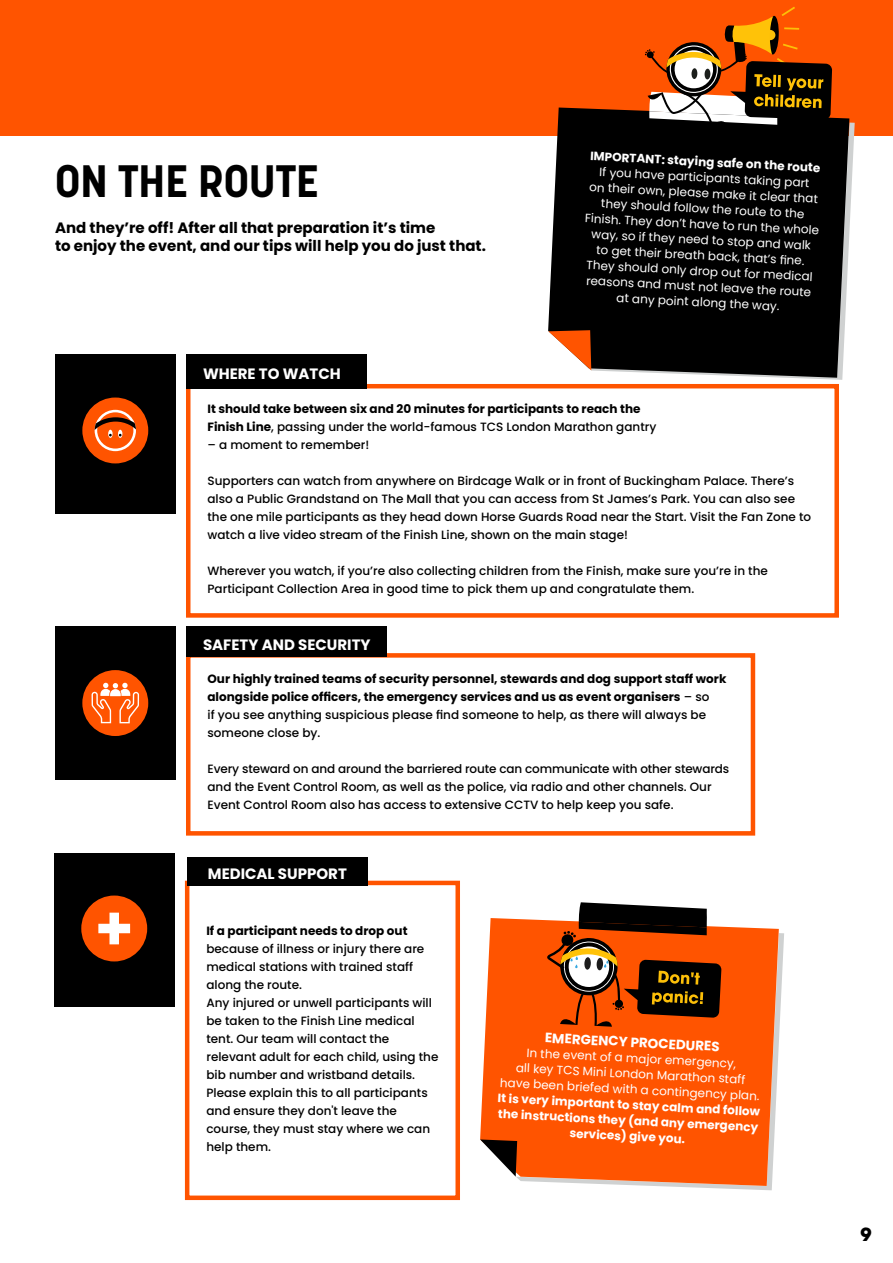
<style>
.page{position:relative;width:893px;height:1263px;background:#fff}
.page>*{position:absolute;margin:0;border:0;box-sizing:border-box;transform-origin:0 0}
.t1{font:700 45px "Korolev";color:#000}
.t2{font:700 18px "ITC Avant Garde Pro";color:#000}
.t3{font:700 15px/18px "Poppins";color:#000}
.t4{font:700 15px "Poppins";color:#fff}
.t5{font:700 13.5px "Poppins";color:#fff}
.t6{font:500 12px/18px "Poppins";color:#000}
.t7{font:700 12px/18px "Poppins";color:#000}
.t8{font:12px/15.6px "Poppins";color:#fff;text-align:center}
.t9{font:700 12px/15.6px "Poppins";color:#fff;text-align:center}
.s1{font-weight:500}
</style>
<div class="page">
<div style="left:0;top:0;width:893px;height:135px;background:#ff5400"></div>
<div style="left:186px;top:384px;width:653px;height:234px;border:4px solid #ff5400"></div>
<div style="left:186px;top:354px;width:180px;height:34px;background:#000"></div>
<div style="left:186px;top:653px;width:569px;height:183px;border:4px solid #ff5400"></div>
<div style="left:186px;top:626px;width:201px;height:31px;background:#000"></div>
<div style="left:55px;top:626px;width:121px;height:154px;background:#000"></div>
<div style="left:82px;top:670px;width:66px;height:66px;background:#ff5400;border-radius:50%"></div>
<svg style="left:92px;top:683px;width:47px;height:40px"></svg>
<svg style="left:799px;top:123px;width:56px;height:257px"></svg>
<div style="left:548px;top:108px;width:301px;height:270px;background:#000"></div>
<svg style="left:548px;top:330px;width:43px;height:40px"></svg>
<div style="left:185px;top:881px;width:275px;height:319px;border:4px solid #ff5400"></div>
<div style="left:187px;top:857px;width:181px;height:29px;background:#000"></div>
<div style="left:54px;top:853px;width:120px;height:154px;background:#000"></div>
<div style="left:81px;top:895px;width:66px;height:66px;background:#ff5400;border-radius:50%"></div>
<svg style="left:98px;top:913px;width:32px;height:31px"></svg>
<svg style="left:660px;top:933px;width:124px;height:257px"></svg>
<svg style="left:480px;top:918px;width:299px;height:268px;background:#fd6013"></svg>
<svg style="left:480px;top:1139px;width:37px;height:38px"></svg>
<svg style="left:547px;top:902px;width:174px;height:125px;background:#95491d"></svg>
<svg style="left:645px;top:7px;width:187px;height:119px"></svg>
<div style="left:55px;top:354px;width:121px;height:160px;background:#000"></div>
<div style="left:82px;top:397px;width:66px;height:66px;background:#ff5400;border-radius:50%"></div>
<svg style="left:95px;top:410px;width:41px;height:41px"></svg>
<h1 class="t1" style="left:55px;top:152px;width:265px">ON THE ROUTE</h1>
<p class="t3" style="left:55px;top:218px;width:432px">And they’re off! After all that preparation itʼs time<br>to enjoy the event, and our tips will help you do just that.</p>
<p class="t4" style="left:203px;top:365px;width:139px">WHERE TO WATCH</p>
<p class="t9" style="left:591px;top:148px;width:232px;rotate:3deg">IMPORTANT: staying safe on the route</p>
<p class="t8" style="left:588px;top:163px;width:236px;rotate:3deg">If you have participants taking part<br>on their own, please make it clear that they should follow the route to the Finish. They don’t have to run the whole way, so if they need to stop and walk to get their breath back, that’s fi ne.<br>They should only drop out for medical reasons and must not leave the route at any point along the way.</p>
<p class="t7" style="left:207px;top:399px;width:450px">It should take between six and 20 minutes for participants to reach the<br>Finish Line<span class="s1">, passing under the world-famous TCS London Marathon gantry</span></p>
<p class="t6" style="left:207px;top:435px;width:163px">– a moment to remember!</p>
<p class="t6" style="left:207px;top:471px;width:605px">Supporters can watch from anywhere on Birdcage Walk or in front of Buckingham Palace. Thereʼs also a Public Grandstand on The Mall that you can access from St Jamesʼs Park. You can also see the one mile participants as they head down Horse Guards Road near the Start. Visit the Fan Zone to watch a live video stream of the Finish Line, shown on the main stage!</p>
<p class="t6" style="left:207px;top:561px;width:562px">Wherever you watch, if youʼre also collecting children from the Finish, make sure youʼre in the<br>Participant Collection Area in good time to pick them up and congratulate them.</p>
<p class="t4" style="left:203px;top:636px;width:169px">SAFETY AND SECURITY</p>
<p class="t7" style="left:207px;top:669px;width:520px">Our highly trained teams of security personnel, stewards and dog support staff work alongside police officers, the emergency services and us as event organisers <span class="s1">– so<br>if you see anything suspicious please find someone to help, as there will always be someone close by.</span></p>
<p class="t6" style="left:207px;top:759px;width:523px">Every steward on and around the barriered route can communicate with other stewards and the Event Control Room, as well as the police, via radio and other channels. Our<br>Event Control Room also has access to extensive CCTV to help keep you safe.</p>
<p class="t4" style="left:208px;top:865px;width:140px">MEDICAL SUPPORT</p>
<p class="t7" style="left:206px;top:921px;width:203px">If a participant needs to drop out</p>
<p class="t6" style="left:206px;top:939px;width:234px">because of illness or injury there are medical stations with trained staff along the route.<br>Any injured or unwell participants will be taken to the Finish Line medical tent. Our team will contact the relevant adult for each child, using the bib number and wristband details.<br>Please explain this to all participants and ensure they don't leave the course, they must stay where we can help them.</p>
<p class="t5" style="left:545px;top:1029px;width:176px;rotate:3deg">EMERGENCY PROCEDURES</p>
<p class="t8" style="left:502px;top:1043px;width:261px;rotate:3deg">In the event of a major emergency,<br>all key TCS Mini London Marathon staff have been briefed with a contingency plan.</p>
<p class="t9" style="left:498px;top:1090px;width:264px;rotate:3deg">It is very important to stay calm and follow the instructions they (and any emergency services) give you.</p>
<h2 class="t2" style="left:860px;top:1222px;width:13px">9</h2>
</div>
